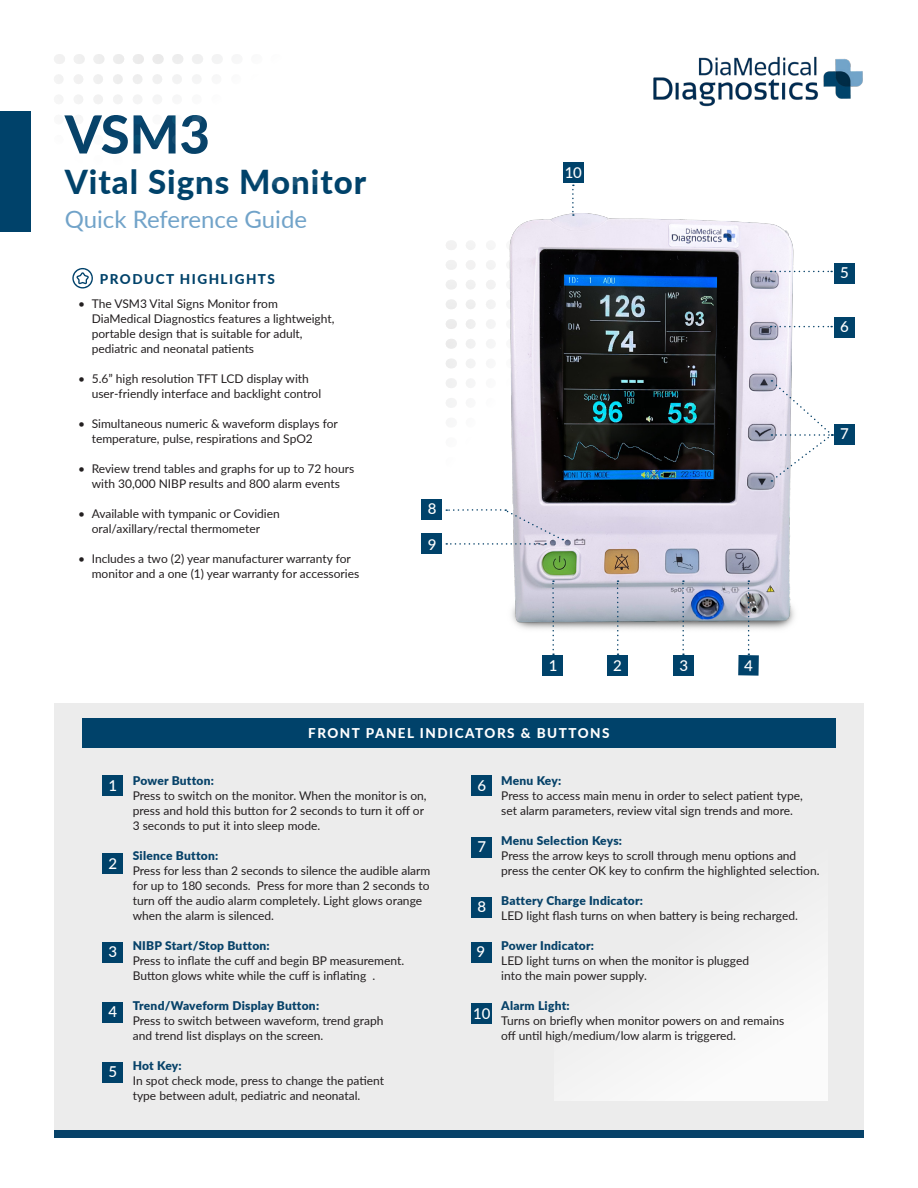
<style>
.page{position:relative;width:918px;height:1188px;background:#fff}
.page>*{position:absolute;margin:0;border:0;box-sizing:border-box;transform-origin:0 0}
.t1{font:800 52.5px "Lato";color:#074269}
.t2{font:800 33px "Lato";letter-spacing:.03em;color:#00426a}
.t3{font:24px "Lato";color:#71a3c9}
.t4{font:500 15px "Lato";color:#fff}
.t5{font:800 13.5px "Lato";letter-spacing:.11em;color:#fff}
.t6{font:800 13.5px "Lato";letter-spacing:.11em;color:#00426a}
.t7{font:12px/15px "Lato";color:#231f20}
.s1{font-weight:900;color:#074269}
</style>
<div class="page">
<div style="left:54px;top:703px;width:810px;height:431px;background:#ececec"></div>
<div style="left:0;top:111px;width:31px;height:121px;background:#00426a"></div>
<img style="left:653px;top:56px;width:210px;height:51px">
<svg style="left:113px;top:79px;width:10px;height:25px"></svg>
<svg style="left:172px;top:79px;width:10px;height:5px"></svg>
<svg style="left:153px;top:79px;width:9px;height:20px"></svg>
<svg style="left:54px;top:79px;width:9px;height:19px"></svg>
<svg style="left:133px;top:79px;width:9px;height:25px"></svg>
<svg style="left:816px;top:966px;width:10px;height:108px"></svg>
<svg style="left:718px;top:1027px;width:10px;height:47px"></svg>
<svg style="left:796px;top:978px;width:11px;height:96px"></svg>
<svg style="left:698px;top:1039px;width:10px;height:35px"></svg>
<svg style="left:607px;top:655px;width:1px;height:21px"></svg>
<svg style="left:777px;top:991px;width:10px;height:83px"></svg>
<svg style="left:658px;top:1064px;width:10px;height:10px"></svg>
<svg style="left:471px;top:300px;width:5px;height:9px"></svg>
<svg style="left:471px;top:280px;width:384px;height:9px"></svg>
<svg style="left:471px;top:359px;width:4px;height:9px"></svg>
<svg style="left:471px;top:339px;width:4px;height:9px"></svg>
<svg style="left:471px;top:241px;width:4px;height:9px"></svg>
<svg style="left:72px;top:79px;width:31px;height:210px"></svg>
<div style="left:542px;top:655px;width:20px;height:21px;background:#00426a"></div>
<img style="left:479px;top:184px;width:343px;height:445px">
<div style="left:608px;top:655px;width:20px;height:21px;background:#00426a"></div>
<div style="left:673px;top:655px;width:20px;height:21px;background:#00426a"></div>
<div style="left:834px;top:263px;width:21px;height:20px;background:#00426a"></div>
<div style="left:834px;top:317px;width:21px;height:21px;background:#00426a"></div>
<div style="left:422px;top:499px;width:20px;height:20px;background:#00426a"></div>
<svg style="left:551px;top:580px;width:19px;height:96px"></svg>
<svg style="left:616px;top:580px;width:13px;height:75px"></svg>
<svg style="left:678px;top:580px;width:10px;height:494px"></svg>
<div style="left:422px;top:534px;width:20px;height:20px;background:#00426a"></div>
<div style="left:563px;top:162px;width:21px;height:20px;background:#00426a"></div>
<svg style="left:471px;top:319px;width:362px;height:10px"></svg>
<svg style="left:471px;top:260px;width:362px;height:12px"></svg>
<svg style="left:479px;top:378px;width:376px;height:109px"></svg>
<svg style="left:446px;top:496px;width:376px;height:49px"></svg>
<svg style="left:572px;top:185px;width:2px;height:31px"></svg>
<div style="left:103px;top:776px;width:20px;height:20px;background:#00426a"></div>
<div style="left:103px;top:854px;width:20px;height:20px;background:#00426a"></div>
<div style="left:103px;top:942px;width:20px;height:20px;background:#00426a"></div>
<div style="left:103px;top:1002px;width:20px;height:20px;background:#00426a"></div>
<div style="left:103px;top:1062px;width:20px;height:20px;background:#00426a"></div>
<div style="left:472px;top:776px;width:20px;height:20px;background:#00426a"></div>
<div style="left:472px;top:837px;width:20px;height:20px;background:#00426a"></div>
<div style="left:472px;top:897px;width:20px;height:20px;background:#00426a"></div>
<div style="left:471px;top:942px;width:20px;height:21px;background:#00426a"></div>
<div style="left:472px;top:1003px;width:20px;height:20px;background:#00426a"></div>
<div style="left:82px;top:718px;width:754px;height:30px;background:#00426a"></div>
<div style="left:54px;top:1130px;width:810px;height:8px;background:#074269"></div>
<svg style="left:737px;top:580px;width:30px;height:494px"></svg>
<p class="t1" style="left:65px;top:95px;width:147px">VSM3</p>
<p class="t2" style="left:65px;top:158px;width:303px">Vital Signs Monitor</p>
<p class="t3" style="left:65px;top:202px;width:244px">Quick Reference Guide</p>
<p class="t6" style="left:100px;top:269px;width:177px">PRODUCT HIGHLIGHTS</p>
<p class="t7" style="left:92px;top:296px;width:244px;text-indent:-14px">• The VSM3 Vital Signs Monitor from DiaMedical Diagnostics features a lightweight, portable design that is suitable for adult, pediatric and neonatal patients</p>
<p class="t7" style="left:92px;top:371px;width:231px;text-indent:-14px">• 5.6” high resolution TFT LCD display with user-friendly interface and backlight control</p>
<p class="t7" style="left:92px;top:416px;width:248px;text-indent:-14px">• Simultaneous numeric &amp; waveform displays for temperature, pulse, respirations and SpO2</p>
<p class="t7" style="left:78px;top:461px;width:278px;text-align:center">• Review trend tables and graphs for up to 72 hours with 30,000 NIBP results and 800 alarm events</p>
<p class="t7" style="left:78px;top:506px;width:203px;text-align:center">• Available with tympanic or Covidien oral/axillary/rectal thermometer</p>
<p class="t7" style="left:92px;top:551px;width:269px;text-indent:-14px">• Includes a two (2) year manufacturer warranty for monitor and a one (1) year warranty for accessories</p>
<p class="t4" style="left:428px;top:498px;width:10px">8</p>
<p class="t4" style="left:428px;top:534px;width:10px">9</p>
<p class="t4" style="left:565px;top:162px;width:18px">10</p>
<p class="t4" style="left:840px;top:262px;width:10px">5</p>
<p class="t4" style="left:840px;top:316px;width:10px">6</p>
<p class="t4" style="left:840px;top:423px;width:10px">7</p>
<p class="t4" style="left:549px;top:655px;width:10px">1</p>
<p class="t4" style="left:613px;top:655px;width:10px">2</p>
<p class="t4" style="left:679px;top:655px;width:10px">3</p>
<p class="t4" style="left:108px;top:774px;width:10px">1</p>
<p class="t4" style="left:108px;top:852px;width:10px">2</p>
<p class="t4" style="left:108px;top:941px;width:10px">3</p>
<p class="t4" style="left:108px;top:1001px;width:10px">4</p>
<p class="t4" style="left:108px;top:1061px;width:10px">5</p>
<p class="t5" style="left:308px;top:723px;width:303px">FRONT PANEL INDICATORS &amp; BUTTONS</p>
<p class="t7" style="left:133px;top:773px;width:295px"><span class="s1">Power Button:<br></span>Press to switch on the monitor. When the monitor is on, press and hold this button for 2 seconds to turn it off or 3 seconds to put it into sleep mode.</p>
<p class="t7" style="left:133px;top:848px;width:299px"><span class="s1">Silence Button:<br></span>Press for less than 2 seconds to silence the audible alarm for up to 180 seconds. Press for more than 2 seconds to turn off the audio alarm completely. Light glows orange when the alarm is silenced.</p>
<p class="t7" style="left:133px;top:938px;width:273px"><span class="s1">NIBP Start/Stop Button:<br></span>Press to inflate the cuff and begin BP measurement.<br>Button glows white while the cuff is inflating .</p>
<p class="t7" style="left:133px;top:998px;width:252px"><span class="s1">Trend/Waveform Display Button:<br></span>Press to switch between waveform, trend graph and trend list displays on the screen.</p>
<p class="t7" style="left:133px;top:1058px;width:253px"><span class="s1">Hot Key:<br></span>In spot check mode, press to change the patient type between adult, pediatric and neonatal.</p>
<p class="t4" style="left:478px;top:774px;width:10px">6</p>
<p class="t4" style="left:478px;top:836px;width:10px">7</p>
<p class="t4" style="left:478px;top:896px;width:10px">8</p>
<p class="t4" style="left:477px;top:941px;width:10px">9</p>
<p class="t4" style="left:473px;top:1002px;width:19px">10</p>
<p class="t7" style="left:501px;top:773px;width:303px"><span class="s1">Menu Key:<br></span>Press to access main menu in order to select patient type, set alarm parameters, review vital sign trends and more.</p>
<p class="t7" style="left:501px;top:833px;width:320px"><span class="s1">Menu Selection Keys:<br></span>Press the arrow keys to scroll through menu options and press the center OK key to confirm the highlighted selection.</p>
<p class="t7" style="left:501px;top:893px;width:298px"><span class="s1">Battery Charge Indicator:<br></span>LED light flash turns on when battery is being recharged.</p>
<p class="t7" style="left:501px;top:938px;width:249px"><span class="s1">Power Indicator:<br></span>LED light turns on when the monitor is plugged into the main power supply.</p>
<p class="t7" style="left:501px;top:998px;width:285px"><span class="s1">Alarm Light:<br></span>Turns on briefly when monitor powers on and remains off until high/medium/low alarm is triggered.</p>
</div>
